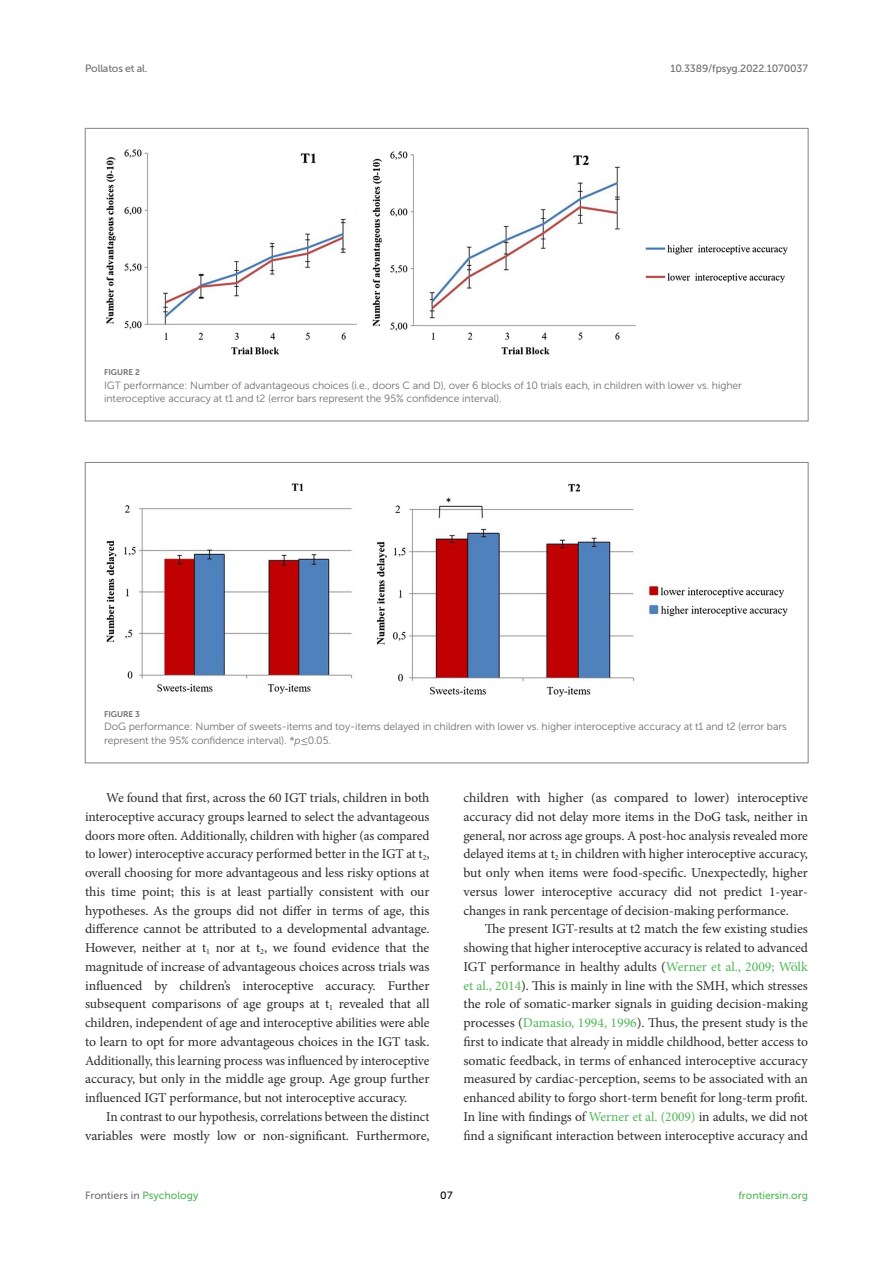
<style>
.page{position:relative;width:893px;height:1263px;background:#fff}
.page>*{position:absolute;margin:0;border:0;box-sizing:border-box;transform-origin:0 0}
.TEXT{font:13.5px/18.8px "Minion Pro";letter-spacing:-.005em;color:#2b2b2a;text-align:justify}
.FIG_LEG{font:10.5px/13.5px "Museo Sans 300";letter-spacing:-.01em;color:#706f70}
.t1{font:10.5px "Museo Sans 500";letter-spacing:-.015em;color:#706f70}
.t2{font:10.5px "Museo Sans 500";color:#4eb855}
.t3{font:10.5px "Museo Sans 500";color:#000}
.FIG_HD{font:8.25px "Museo Sans 700";letter-spacing:-.01em;color:#706f70}
.s1{font-family:"Times New Roman"}
.s2{font-style:italic}
.s3{font-family:"STIX General"}
.s4{color:#4eb855}
</style>
<div class="page">
<img style="left:106px;top:149px;width:682px;height:206px">
<img style="left:106px;top:483px;width:682px;height:214px">
<p class="t1" style="left:85px;top:63px;width:64px">Pollatos et al.</p>
<p class="t1" style="left:670px;top:63px;width:139px">10.3389/fpsyg.2022.1070037</p>
<p class="FIG_HD" style="left:104px;top:368px;width:37px">FIGURE 2</p>
<p class="FIG_LEG" style="left:104px;top:378px;width:639px">IGT performance: Number of advantageous choices (i.e., doors C and D), over 6 blocks of 10 trials each, in children with lower vs. higher interoceptive accuracy at t1 and t2 (error bars represent the 95% confidence interval).</p>
<p class="FIG_HD" style="left:104px;top:709px;width:37px">FIGURE 3</p>
<p class="FIG_LEG" style="left:104px;top:720px;width:684px">DoG performance: Number of sweets-items and toy-items delayed in children with lower vs. higher interoceptive accuracy at t1 and t2 (error bars represent the 95% confidence interval). <span class="s1">*</span><span class="s2">p</span><span class="s3">≤</span> 0.05.</p>
<p class="TEXT" style="left:85px;top:788px;width:346px;text-indent:21px">We found that first, across the 60 IGT trials, children in both interoceptive accuracy groups learned to select the advantageous doors more often. Additionally, children with higher (as compared to lower) interoceptive accuracy performed better in the IGT at t<sub>2</sub>, overall choosing for more advantageous and less risky options at this time point; this is at least partially consistent with our hypotheses. As the groups did not differ in terms of age, this difference cannot be attributed to a developmental advantage.<br>However, neither at t<sub>1</sub> nor at t<sub>2</sub>, we found evidence that the magnitude of increase of advantageous choices across trials was influenced by children’s interoceptive accuracy. Further subsequent comparisons of age groups at t<sub>1</sub> revealed that all children, independent of age and interoceptive abilities were able to learn to opt for more advantageous choices in the IGT task.<br>Additionally, this learning process was influenced by interoceptive accuracy, but only in the middle age group. Age group further influenced IGT performance, but not interoceptive accuracy.</p>
<p class="TEXT" style="left:85px;top:1107px;width:346px;text-align:right">In contrast to our hypothesis, correlations between the distinct variables were mostly low or non-significant. Furthermore,</p>
<p class="TEXT" style="left:463px;top:788px;width:346px">children with higher (as compared to lower) interoceptive accuracy did not delay more items in the DoG task, neither in general, nor across age groups. A post-hoc analysis revealed more delayed items at t<sub>2</sub> in children with higher interoceptive accuracy, but only when items were food-specific. Unexpectedly, higher versus lower interoceptive accuracy did not predict 1-year&shy;changes in rank percentage of decision-making performance.</p>
<p class="TEXT" style="left:463px;top:920px;width:346px;text-indent:21px">The present IGT-results at t2 match the few existing studies showing that higher interoceptive accuracy is related to advanced IGT performance in healthy adults (<span class="s4">Werner et al., 2009; Wölk et al., 2014</span>). This is mainly in line with the SMH, which stresses the role of somatic-marker signals in guiding decision-making processes (<span class="s4">Damasio, 1994, 1996</span>). Thus, the present study is the first to indicate that already in middle childhood, better access to somatic feedback, in terms of enhanced interoceptive accuracy measured by cardiac-perception, seems to be associated with an enhanced ability to forgo short-term benefit for long-term profit.<br>In line with findings of <span class="s4">Werner et al. (2009)</span> in adults, we did not find a significant interaction between interoceptive accuracy and</p>
<p class="t1" style="left:85px;top:1190px;width:115px">Frontiers in <span class="s4">Psychology</span></p>
<p class="t3" style="left:440px;top:1190px;width:14px">07</p>
<p class="t2" style="left:738px;top:1190px;width:71px">frontiersin.org</p>
</div>
